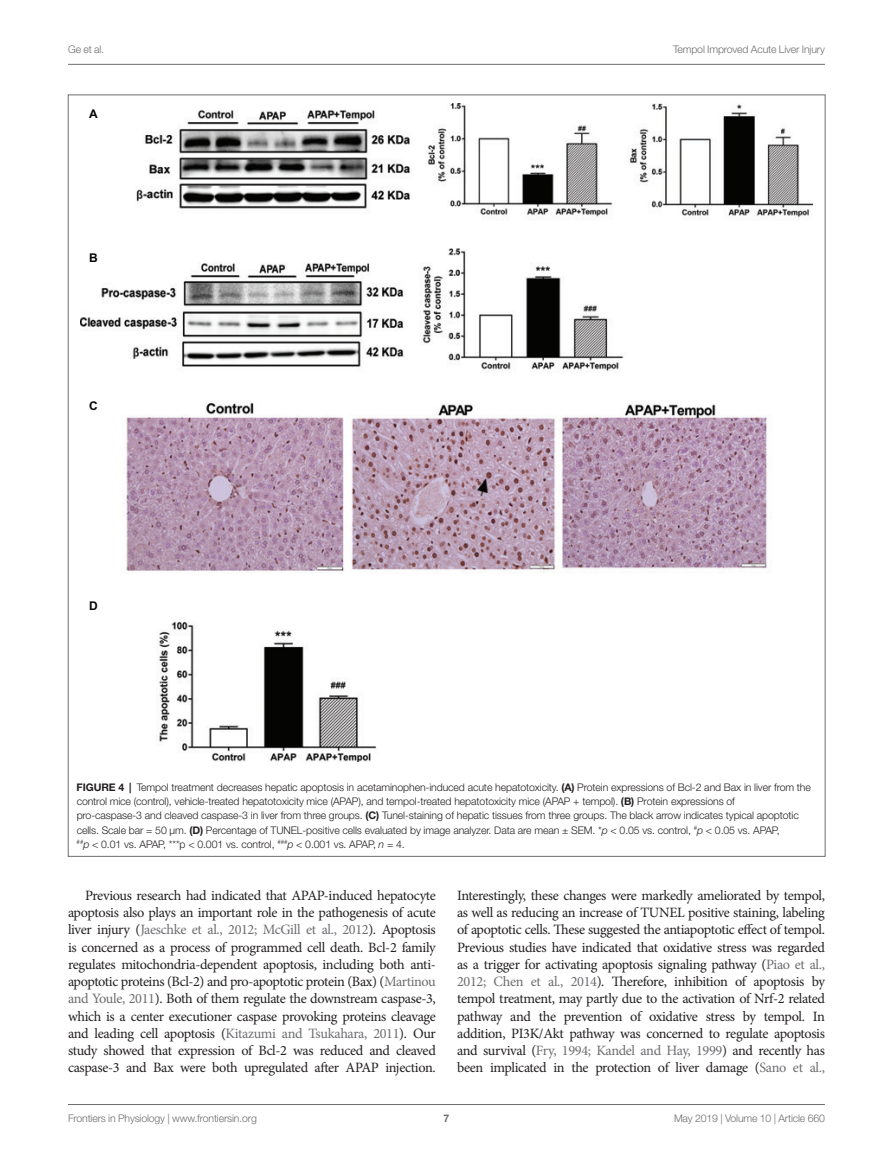
<style>
.page{position:relative;width:893px;height:1170px;background:#fff}
.page>*{position:absolute;margin:0;border:0;box-sizing:border-box;transform-origin:0 0}
.TEXT{font:14.25px/17.2px "Minion Pro";letter-spacing:-.025em;color:#231f20;text-align:justify}
.t1{font:700 12px "Arial";color:#040503}
.FIG_LEG{font:300 10.5px/14.2px "Helvetica Neue LT Std";letter-spacing:-.01em;color:#231f20}
.t2{font:300 10.5px "Helvetica Neue LT Std";letter-spacing:-.015em;color:#6c6d70}
.t3{font:700 10.5px "Helvetica Neue LT Std";color:#6c6d70}
.s1{font-weight:700}
.s2{font-style:italic}
.s3{color:#6c6d70}
</style>
<div class="page">
<hr style="left:68px;top:64px;width:757px;height:1px;background:#6c6d70">
<hr style="left:68px;top:1104px;width:757px;height:1px;background:#6c6d70">
<img style="left:81px;top:103px;width:731px;height:658px">
<p class="t2" style="left:68px;top:42px;width:38px">Ge et al.</p>
<p class="t2" style="left:673px;top:42px;width:153px">Tempol Improved Acute Liver Injury</p>
<p class="t1" style="left:89px;top:106px;width:10px">A</p>
<p class="t1" style="left:89px;top:250px;width:10px">B</p>
<p class="t1" style="left:89px;top:398px;width:10px">C</p>
<p class="t1" style="left:89px;top:598px;width:10px">D</p>
<p class="FIG_LEG" style="left:77px;top:779px;width:736px"><span class="s1">FIGURE 4 |</span> Tempol treatment decreases hepatic apoptosis in acetaminophen-induced acute hepatotoxicity. <span class="s1">(A)</span> Protein expressions of Bcl-2 and Bax in liver from the control mice (control), vehicle-treated hepatotoxicity mice (APAP), and tempol-treated hepatotoxicity mice (APAP + tempol). <span class="s1">(B)</span> Protein expressions of<br>pro-caspase-3 and cleaved caspase-3 in liver from three groups. <span class="s1">(C)</span> Tunel-staining of hepatic tissues from three groups. The black arrow indicates typical apoptotic cells. Scale bar = 50 μm. <span class="s1">(D)</span> Percentage of TUNEL-positive cells evaluated by image analyzer. Data are mean ± SEM. *<span class="s2">p</span> &lt; 0.05 vs. control, <sup>#</sup><span class="s2">p</span> &lt; 0.05 vs. APAP,<br><sup>##</sup><span class="s2">p</span> &lt; 0.01 vs. APAP, ***p &lt; 0.001 vs. control, <sup>###</sup><span class="s2">p</span> &lt; 0.001 vs. APAP, <span class="s2">n</span> = 4.</p>
<p class="TEXT" style="left:68px;top:886px;width:369px;text-indent:17px">Previous research had indicated that APAP-induced hepatocyte apoptosis also plays an important role in the pathogenesis of acute liver injury (<span class="s3">Jaeschke et al., 2012; McGill et al., 2012</span>). Apoptosis is concerned as a process of programmed cell death. Bcl-2 family regulates mitochondria-dependent apoptosis, including both anti&shy;apoptotic proteins (Bcl-2) and pro-apoptotic protein (Bax) (<span class="s3">Martinou and Youle, 2011</span>). Both of them regulate the downstream caspase-3, which is a center executioner caspase provoking proteins cleavage and leading cell apoptosis (<span class="s3">Kitazumi and Tsukahara, 2011</span>). Our study showed that expression of Bcl-2 was reduced and cleaved caspase-3 and Bax were both upregulated after APAP injection.</p>
<p class="TEXT" style="left:457px;top:886px;width:369px">Interestingly, these changes were markedly ameliorated by tempol, as well as reducing an increase of TUNEL positive staining, labeling of apoptotic cells. These suggested the antiapoptotic effect of tempol.<br>Previous studies have indicated that oxidative stress was regarded as a trigger for activating apoptosis signaling pathway (<span class="s3">Piao et al., 2012; Chen et al., 2014</span>). Therefore, inhibition of apoptosis by tempol treatment, may partly due to the activation of Nrf-2 related pathway and the prevention of oxidative stress by tempol. In addition, PI3K/Akt pathway was concerned to regulate apoptosis and survival (<span class="s3">Fry, 1994; Kandel and Hay, 1999</span>) and recently has been implicated in the protection of liver damage (<span class="s3">Sano et al.,</span></p>
<p class="t2" style="left:68px;top:1111px;width:190px">Frontiers in Physiology | www.frontiersin.org</p>
<p class="t3" style="left:444px;top:1111px;width:7px">7</p>
<p class="t2" style="left:674px;top:1111px;width:152px">May 2019 | Volume 10 | Article 660</p>
</div>
